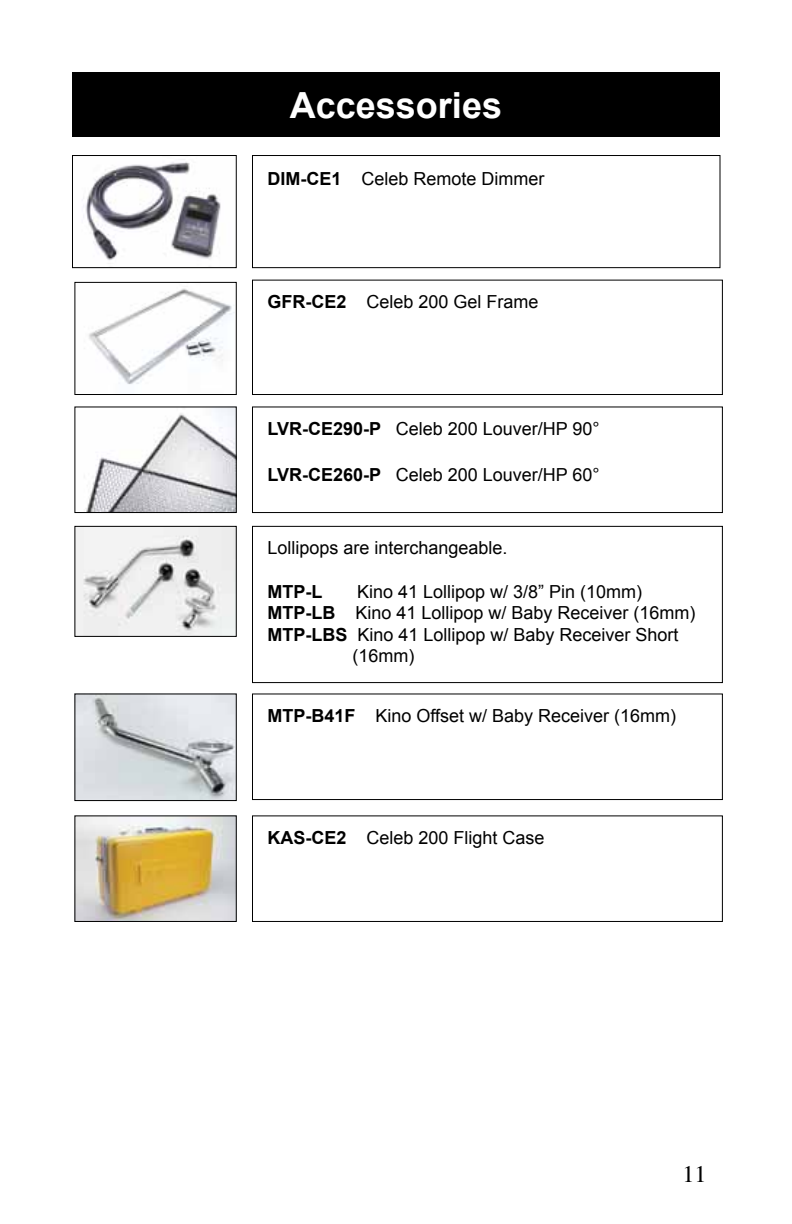
<style>
.page{position:relative;width:792px;height:1224px;background:#fff}
.page>*{position:absolute;margin:0;border:0;box-sizing:border-box;transform-origin:0 0}
.t1{font:700 36px "Arial";color:#fff}
.t2{font:24px "Times";color:#000}
.t3{font:18px "Arial";color:#000}
.t4{font:700 18px "Arial";color:#000}
.s1{font-weight:700}
</style>
<div class="page">
<div style="left:72px;top:72px;width:648px;height:65px;background:#000"></div>
<img style="left:76px;top:695px;width:159px;height:104px">
<div style="left:74px;top:693px;width:163px;height:108px;border:1px solid #000"></div>
<img style="left:83px;top:159px;width:138px;height:102px">
<div style="left:72px;top:155px;width:165px;height:113px;border:1px solid #000"></div>
<img style="left:85px;top:408px;width:150px;height:103px">
<div style="left:74px;top:406px;width:163px;height:107px;border:1px solid #000"></div>
<img style="left:76px;top:817px;width:159px;height:103px">
<div style="left:74px;top:815px;width:163px;height:107px;border:1px solid #000"></div>
<img style="left:76px;top:528px;width:159px;height:107px">
<div style="left:74px;top:526px;width:163px;height:111px;border:1px solid #000"></div>
<div style="left:252px;top:155px;width:468px;height:113px;border:1px solid #000"></div>
<div style="left:252px;top:280px;width:471px;height:115px;border:1px solid #000"></div>
<div style="left:252px;top:406px;width:471px;height:107px;border:1px solid #000"></div>
<div style="left:252px;top:693px;width:471px;height:107px;border:1px solid #000"></div>
<div style="left:252px;top:815px;width:471px;height:107px;border:1px solid #000"></div>
<div style="left:252px;top:526px;width:471px;height:157px;border:1px solid #000"></div>
<img style="left:88px;top:288px;width:147px;height:97px">
<div style="left:74px;top:282px;width:163px;height:113px;border:1px solid #000"></div>
<h1 class="t1" style="left:290px;top:82px;width:214px">Accessories</h1>
<p class="t3" style="left:267px;top:167px;width:279px"><span class="s1">DIM-CE1</span> Celeb Remote Dimmer</p>
<p class="t3" style="left:267px;top:290px;width:273px"><span class="s1">GFR-CE2</span> Celeb 200 Gel Frame</p>
<p class="t3" style="left:267px;top:417px;width:334px"><span class="s1">LVR-CE290-P</span> Celeb 200 Louver/HP 90°</p>
<p class="t3" style="left:267px;top:462px;width:334px"><span class="s1">LVR-CE260-P</span> Celeb 200 Louver/HP 60°</p>
<p class="t3" style="left:267px;top:536px;width:242px">Lollipops are interchangeable.</p>
<p class="t4" style="left:267px;top:579px;width:56px">MTP-L</p>
<p class="t3" style="left:357px;top:579px;width:287px">Kino 41 Lollipop w/ 3/8” Pin (10mm)</p>
<p class="t3" style="left:267px;top:601px;width:430px"><span class="s1">MTP-LB</span> Kino 41 Lollipop w/ Baby Receiver (16mm)</p>
<p class="t3" style="left:267px;top:623px;width:413px"><span class="s1">MTP-LBS</span> Kino 41 Lollipop w/ Baby Receiver Short</p>
<p class="t3" style="left:352px;top:644px;width:63px">(16mm)</p>
<p class="t3" style="left:267px;top:704px;width:410px"><span class="s1">MTP-B41F</span> Kino Offset w/ Baby Receiver (16mm)</p>
<p class="t3" style="left:267px;top:826px;width:279px"><span class="s1">KAS-CE2</span> Celeb 200 Flight Case</p>
<h2 class="t2" style="left:683px;top:1161px;width:25px">11</h2>
</div>
